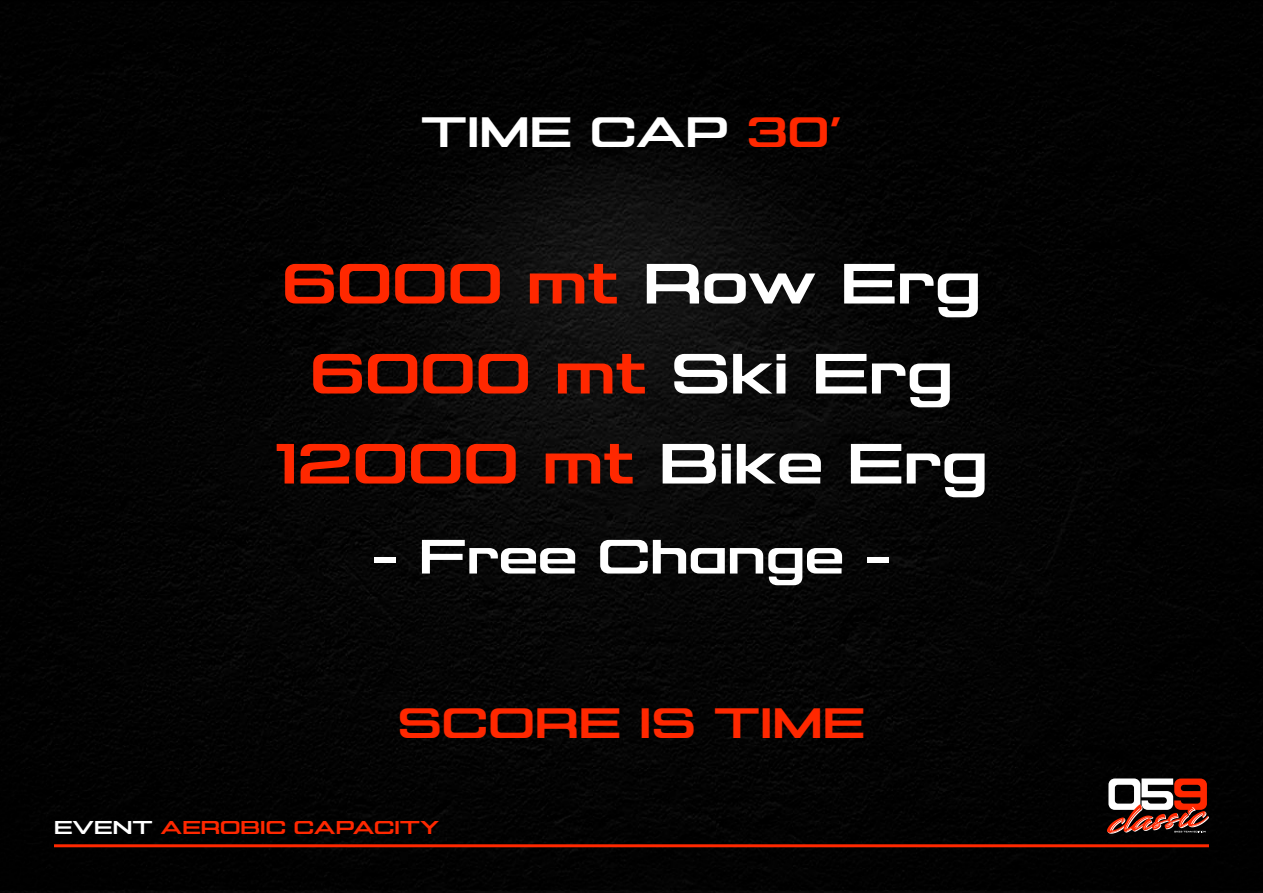
<style>
.page{position:relative;width:1263px;height:893px;background:#fff}
.page>*{position:absolute;margin:0;border:0;box-sizing:border-box;transform-origin:0 0}
.t1{font:700 60px/90px "Akrux";color:#ff2800;text-align:center}
.t2{font:700 51px "Akrux";color:#fff}
.t3{font:700 45px "Akrux";color:#ff2800}
.t4{font:700 45px "Akrux";color:#fff}
.t5{font:700 19.65px "Akrux";color:#ff2800}
.s1{color:#ff2800}
.s2{color:#fff}
</style>
<div class="page">
<img style="left:0;top:0;width:1263px;height:893px">
<hr style="left:54px;top:844px;width:1155px;height:3px;background:#ff2800">
<svg style="left:1107px;top:778px;width:102px;height:56px"></svg>
<p class="t4" style="left:421px;top:105px;width:423px">TIME CAP <span class="s1">30’</span></p>
<p class="t1" style="left:275px;top:239px;width:714px">6000 mt <span class="s2">Row Erg<br></span>6000 mt <span class="s2">Ski Erg<br></span>12000 mt <span class="s2">Bike Erg</span></p>
<p class="t2" style="left:372px;top:527px;width:520px">- Free Change -</p>
<p class="t3" style="left:398px;top:697px;width:469px">SCORE IS TIME</p>
<p class="t5" style="left:54px;top:816px;width:387px"><span class="s2">EVENT</span> AEROBIC CAPACITY</p>
</div>
